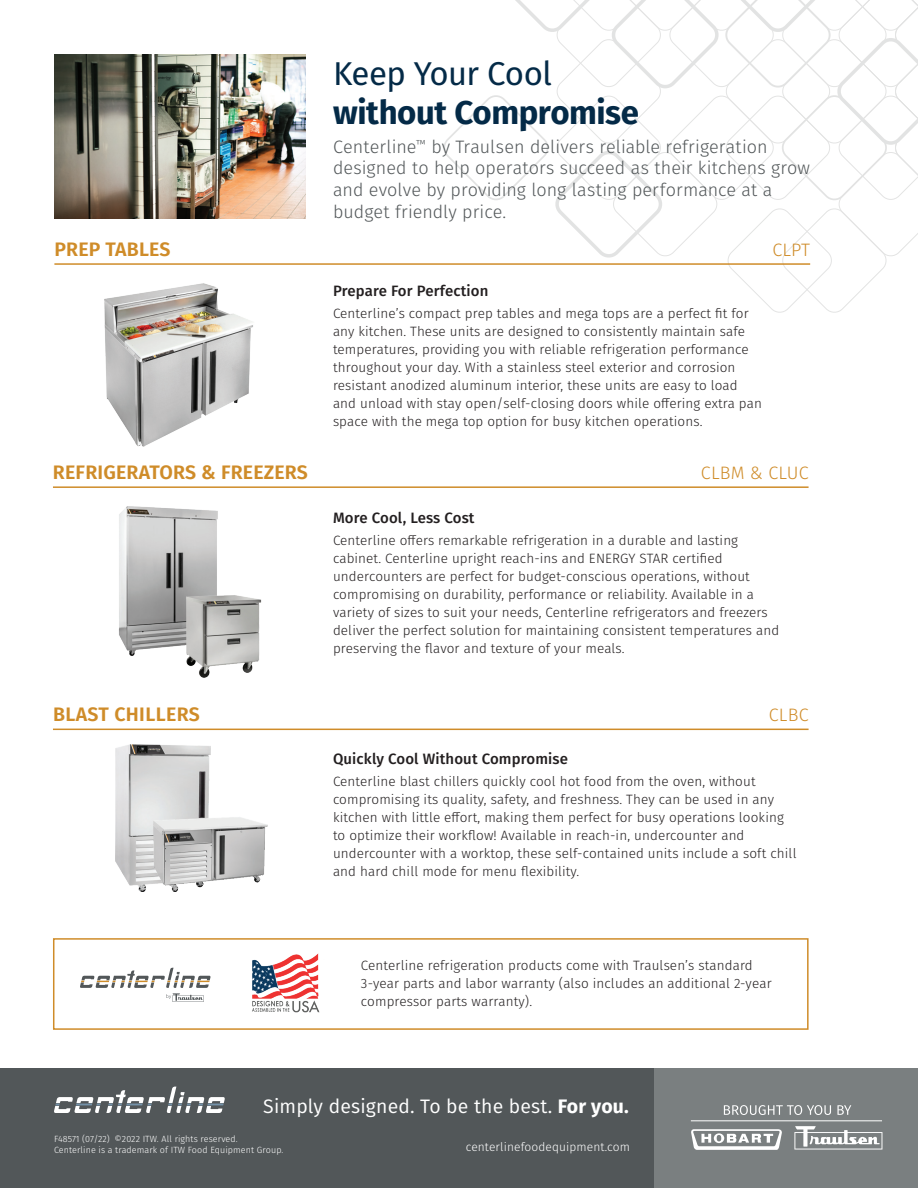
<style>
.page{position:relative;width:918px;height:1188px;background:#fff}
.page>*{position:absolute;margin:0;border:0;box-sizing:border-box;transform-origin:0 0}
.t1{font:700 33px "Fira Sans";letter-spacing:-.015em;color:#042a47}
.t2{font:33px "Fira Sans";letter-spacing:-.02em;color:#042a47}
.t3{font:600 19.5px "Fira Sans";letter-spacing:.01em;color:#cf8c29}
.t4{font:19.5px "Fira Sans";letter-spacing:.01em;color:#fff}
.t5{font:300 18px/21.6px "Fira Sans";letter-spacing:.005em;color:#525759}
.t6{font:300 18px "Fira Sans";letter-spacing:.01em;color:#cf8c29}
.t7{font:500 15px "Fira Sans";letter-spacing:.01em;color:#231f20}
.t8{font:300 13.5px/18px "Fira Sans";letter-spacing:.01em;color:#231f20}
.t9{font:300 12px "Fira Sans";letter-spacing:.01em;color:#fff}
.t10{font:300 9px/10.5px "Fira Sans";letter-spacing:.01em;color:#fff}
.s1{font-weight:700}
</style>
<div class="page">
<div style="left:53px;top:938px;width:756px;height:92px;border:2px solid #cf8c29"></div>
<svg style="left:443px;top:0;width:475px;height:313px"></svg>
<img style="left:54px;top:54px;width:252px;height:165px">
<div style="left:0;top:1068px;width:655px;height:120px;background:#525759"></div>
<div style="left:655px;top:1068px;width:263px;height:120px;background:#7a7f80"></div>
<svg style="left:54px;top:1087px;width:171px;height:26px"></svg>
<svg style="left:691px;top:1129px;width:91px;height:21px"></svg>
<hr style="left:691px;top:1121px;width:191px;height:1px;background:#fff">
<svg style="left:724px;top:1105px;width:107px;height:10px"></svg>
<svg style="left:837px;top:1105px;width:14px;height:10px"></svg>
<svg style="left:794px;top:1126px;width:88px;height:24px"></svg>
<img style="left:104px;top:283px;width:149px;height:164px">
<hr style="left:54px;top:263px;width:756px;height:2px;background:#cf8c29">
<hr style="left:53px;top:486px;width:756px;height:2px;background:#cf8c29">
<hr style="left:53px;top:729px;width:756px;height:1px;background:#cf8c29">
<img style="left:119px;top:506px;width:99px;height:150px">
<img style="left:176px;top:582px;width:86px;height:96px">
<svg style="left:80px;top:968px;width:131px;height:34px"></svg>
<img style="left:116px;top:745px;width:95px;height:146px">
<img style="left:154px;top:815px;width:113px;height:76px">
<img style="left:252px;top:953px;width:68px;height:60px">
<h1 class="t2" style="left:333px;top:48px;width:221px">Keep Your Cool</h1>
<h1 class="t1" style="left:333px;top:85px;width:307px">without Compromise</h1>
<h3 class="t5" style="left:333px;top:136px;width:478px">Centerline<sup>™</sup> by Traulsen delivers reliable refrigeration designed to help operators succeed as their kitchens grow and evolve by providing long lasting performance at a budget friendly price.</h3>
<h2 class="t3" style="left:54px;top:233px;width:118px">PREP TABLES</h2>
<h3 class="t6" style="left:772px;top:237px;width:39px">CLPT</h3>
<p class="t7" style="left:333px;top:279px;width:157px">Prepare For Perfection</p>
<p class="t8" style="left:333px;top:305px;width:430px">Centerline’s compact prep tables and mega tops are a perfect fit for any kitchen. These units are designed to consistently maintain safe temperatures, providing you with reliable refrigeration performance throughout your day. With a stainless steel exterior and corrosion resistant anodized aluminum interior, these units are easy to load and unload with stay open/self-closing doors while offering extra pan space with the mega top option for busy kitchen operations.</p>
<h2 class="t3" style="left:53px;top:456px;width:256px">REFRIGERATORS &amp; FREEZERS</h2>
<h3 class="t6" style="left:701px;top:460px;width:109px">CLBM &amp; CLUC</h3>
<p class="t7" style="left:333px;top:505px;width:143px">More Cool, Less Cost</p>
<p class="t8" style="left:333px;top:531px;width:448px">Centerline offers remarkable refrigeration in a durable and lasting cabinet. Centerline upright reach-ins and ENERGY STAR certified undercounters are perfect for budget-conscious operations, without compromising on durability, performance or reliability. Available in a variety of sizes to suit your needs, Centerline refrigerators and freezers deliver the perfect solution for maintaining consistent temperatures and preserving the flavor and texture of your meals.</p>
<h2 class="t3" style="left:53px;top:698px;width:148px">BLAST CHILLERS</h2>
<h3 class="t6" style="left:769px;top:702px;width:41px">CLBC</h3>
<p class="t7" style="left:333px;top:747px;width:237px">Quickly Cool Without Compromise</p>
<p class="t8" style="left:333px;top:773px;width:465px">Centerline blast chillers quickly cool hot food from the oven, without compromising its quality, safety, and freshness. They can be used in any kitchen with little effort, making them perfect for busy operations looking to optimize their workflow! Available in reach-in, undercounter and undercounter with a worktop, these self-contained units include a soft chill and hard chill mode for menu flexibility.</p>
<p class="t8" style="left:361px;top:956px;width:412px">Centerline refrigeration products come with Traulsen’s standard<br>3-year parts and labor warranty (also includes an additional 2-year compressor parts warranty).</p>
<h2 class="t4" style="left:263px;top:1092px;width:367px">Simply designed. To be the best. <span class="s1">For you.</span></h2>
<p class="t10" style="left:54px;top:1134px;width:231px">F48571 (07/22) ©2022 ITW. All rights reserved.<br>Centerline is a trademark of ITW Food Equipment Group.</p>
<p class="t9" style="left:466px;top:1139px;width:166px">centerlinefoodequipment.com</p>
</div>
